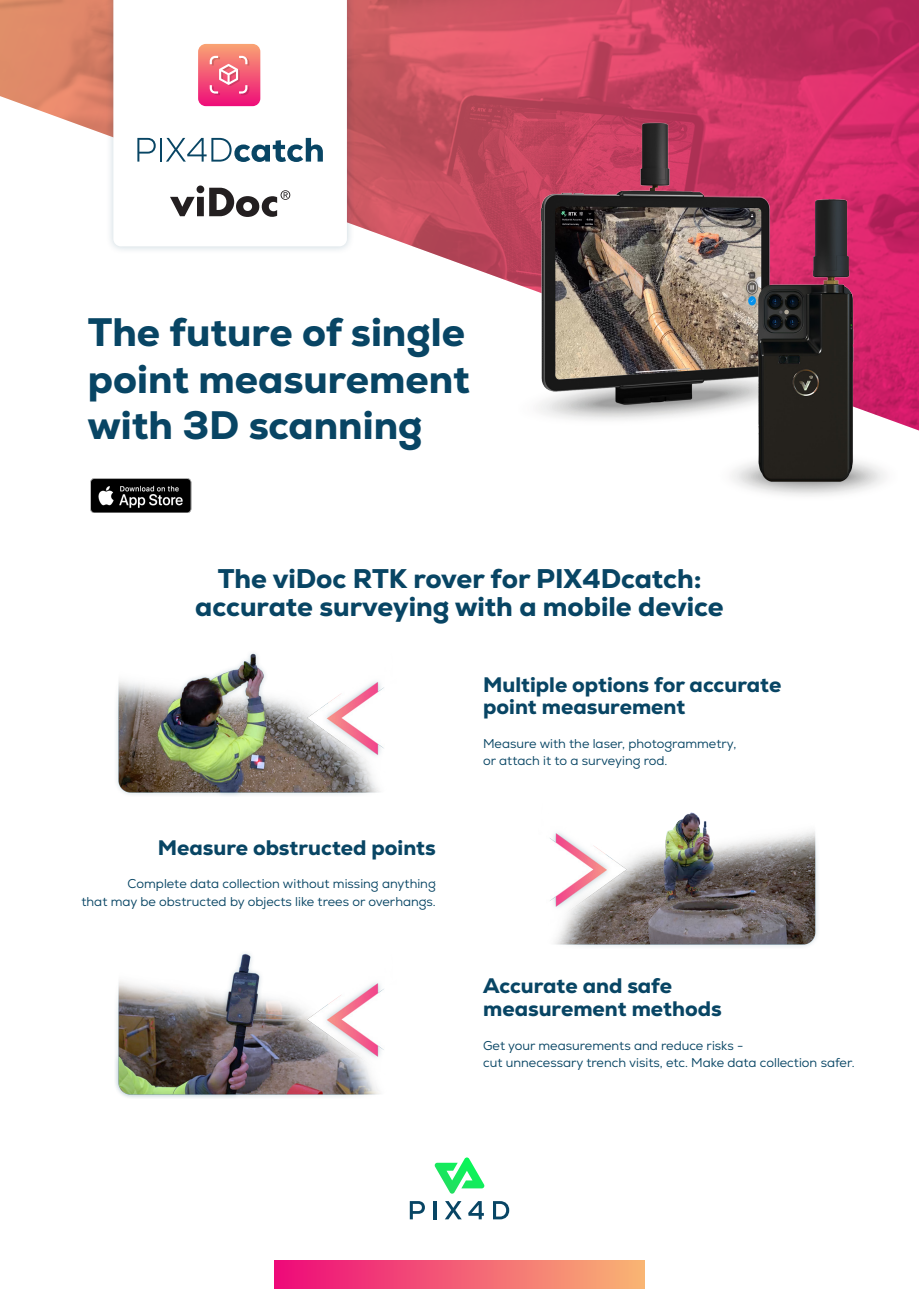
<style>
.page{position:relative;width:919px;height:1289px;background:#fff}
.page>*{position:absolute;margin:0;border:0;box-sizing:border-box;transform-origin:0 0}
.t1{font:800 39.6px/46.3px "Nexa";color:#084564}
.t2{font:800 27px/28.5px "Nexa";color:#084564;text-align:center}
.t3{font:800 21px/22.5px "Nexa";color:#084564}
.t4{font:12.75px/17.2px "Nexa";color:#084564}
</style>
<div class="page">
<svg style="left:0;top:0;width:918px;height:483px"></svg>
<div style="left:274px;top:1260px;width:370px;height:28px;background:linear-gradient(to right,#ee0879,#f9b573)"></div>
<div style="left:105px;top:0;width:250px;height:254px;background:#084564;opacity:.21"></div>
<svg style="left:113px;top:0;width:234px;height:246px"></svg>
<svg style="left:434px;top:1157px;width:51px;height:37px"></svg>
<svg style="left:410px;top:1201px;width:15px;height:18px"></svg>
<hr style="left:433px;top:1200px;width:3px;height:19px;background:#084564">
<svg style="left:445px;top:1201px;width:16px;height:18px"></svg>
<svg style="left:468px;top:1201px;width:16px;height:18px"></svg>
<svg style="left:493px;top:1201px;width:16px;height:18px"></svg>
<svg style="left:137px;top:138px;width:19px;height:24px"></svg>
<hr style="left:160px;top:138px;width:2px;height:24px;background:#084564">
<svg style="left:166px;top:138px;width:157px;height:24px"></svg>
<svg style="left:198px;top:44px;width:62px;height:62px;background:#f26580"></svg>
<img style="left:91px;top:478px;width:100px;height:34px">
<img style="left:501px;top:103px;width:417px;height:393px">
<svg style="left:170px;top:185px;width:120px;height:32px"></svg>
<img style="left:116px;top:653px;width:268px;height:143px">
<img style="left:115px;top:953px;width:269px;height:145px">
<img style="left:550px;top:812px;width:268px;height:135px">
<p class="t1" style="left:88px;top:309px;width:383px">The future of single point measurement with 3D scanning</p>
<p class="t2" style="left:195px;top:564px;width:530px">The viDoc RTK rover for PIX4Dcatch: accurate surveying with a mobile device</p>
<p class="t3" style="left:158px;top:836px;width:279px">Measure obstructed points</p>
<p class="t4" style="left:81px;top:875px;width:356px;text-align:right">Complete data collection without missing anything<br>that may be obstructed by objects like trees or overhangs.</p>
<p class="t3" style="left:483px;top:673px;width:300px">Multiple options for accurate point measurement</p>
<p class="t4" style="left:483px;top:735px;width:254px">Measure with the laser, photogrammetry, or attach it to a surveying rod.</p>
<p class="t3" style="left:483px;top:974px;width:240px">Accurate and safe measurement methods</p>
<p class="t4" style="left:483px;top:1036px;width:373px">Get your measurements and reduce risks -<br>cut unnecessary trench visits, etc. Make data collection safer.</p>
</div>
